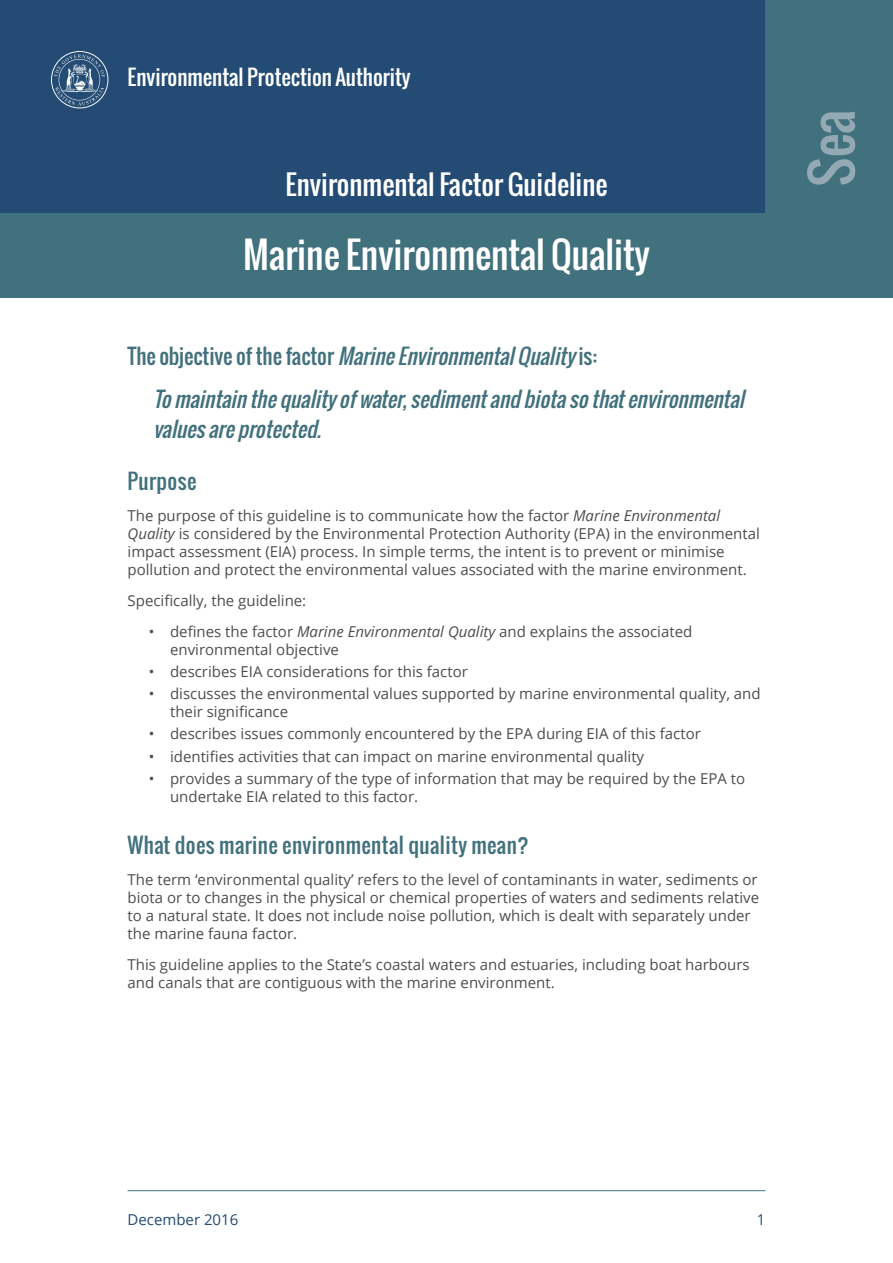
<style>
.page{position:relative;width:893px;height:1263px;background:#fff}
.page>*{position:absolute;margin:0;border:0;box-sizing:border-box;transform-origin:0 0}
.t1{font:54px "Oswald";color:#93a9b3}
.t2{font:36px "Oswald";color:#fff}
.t3{font:27px "Oswald";color:#fff}
.t4{font:italic 21px/42.8px "Oswald";color:#42717e}
.t5{font:21px "Oswald";letter-spacing:.02em;color:#42717e}
.t6{font:21px "Oswald";color:#fff}
.t7{font:15px/18px "Open Sans";color:#4d4d4f}
.t8{font:15px "Open Sans";color:#234b73}
.s1{font-style:normal}
.s2{font-style:italic}
</style>
<div class="page">
<div style="left:0;top:213px;width:893px;height:85px;background:#42717e"></div>
<div style="left:0;top:0;width:893px;height:213px;background:#234b73"></div>
<svg style="left:51px;top:51px;width:57px;height:57px"></svg>
<div style="left:765px;top:0;width:128px;height:221px;background:#42717e"></div>
<hr style="left:128px;top:1190px;width:637px;height:1px;background:#42717e">
<h3 class="t6" style="left:128px;top:61px;width:284px">Environmental Protection Authority</h3>
<h3 class="t3" style="left:285px;top:164px;width:323px">Environmental Factor Guideline</h3>
<h2 class="t2" style="left:243px;top:227px;width:408px">Marine Environmental Quality</h2>
<h3 class="t4" style="left:153px;top:334px;width:599px;text-indent:-26px"><span class="s1">T h e o bj e c t i v e o f t h e f a c t o r</span> MarineEnvironmentalQuality<span class="s1">i s :<br></span>Tomaintainthequalityofwater,sedimentandbiotasothatenvironmental</h3>
<h3 class="t4" style="left:153px;top:407px;width:176px">valuesareprotected.</h3>
<h3 class="t5" style="left:128px;top:465px;width:70px">Purpose</h3>
<p class="t7" style="left:128px;top:506px;width:634px">The purpose of this guideline is to communicate how the factor <span class="s2">Marine Environmental Quality</span> is considered by the Environmental Protection Authority (EPA) in the environmental impact assessment (EIA) process. In simple terms, the intent is to prevent or minimise pollution and protect the environmental values associated with the marine environment.</p>
<p class="t7" style="left:128px;top:591px;width:180px">Specifically, the guideline:</p>
<p class="t7" style="left:170px;top:622px;width:524px;text-indent:-21px">• defines the factor <span class="s2">Marine Environmental Quality</span> and explains the associated environmental objective</p>
<p class="t7" style="left:149px;top:662px;width:321px">• describes EIA considerations for this factor</p>
<p class="t7" style="left:170px;top:684px;width:592px;text-indent:-21px">• discusses the environmental values supported by marine environmental quality, and their significance</p>
<p class="t7" style="left:149px;top:724px;width:553px">• describes issues commonly encountered by the EPA during EIA of this factor</p>
<p class="t7" style="left:149px;top:747px;width:497px">• identifies activities that can impact on marine environmental quality</p>
<p class="t7" style="left:170px;top:769px;width:577px;text-indent:-21px">• provides a summary of the type of information that may be required by the EPA to undertake EIA related to this factor.</p>
<h3 class="t5" style="left:128px;top:829px;width:403px">What does marine environmental quality mean?</h3>
<p class="t7" style="left:128px;top:870px;width:633px">The term ‘environmental quality’ refers to the level of contaminants in water, sediments or biota or to changes in the physical or chemical properties of waters and sediments relative to a natural state. It does not include noise pollution, which is dealt with separately under the marine fauna factor.</p>
<p class="t7" style="left:128px;top:955px;width:624px">This guideline applies to the State’s coastal waters and estuaries, including boat harbours and canals that are contiguous with the marine environment.</p>
<h1 class="t1" style="left:791px;top:187px;width:78px;rotate:-90deg">Sea</h1>
<p class="t8" style="left:128px;top:1209px;width:112px">December 2016</p>
<p class="t8" style="left:757px;top:1209px;width:10px">1</p>
</div>
